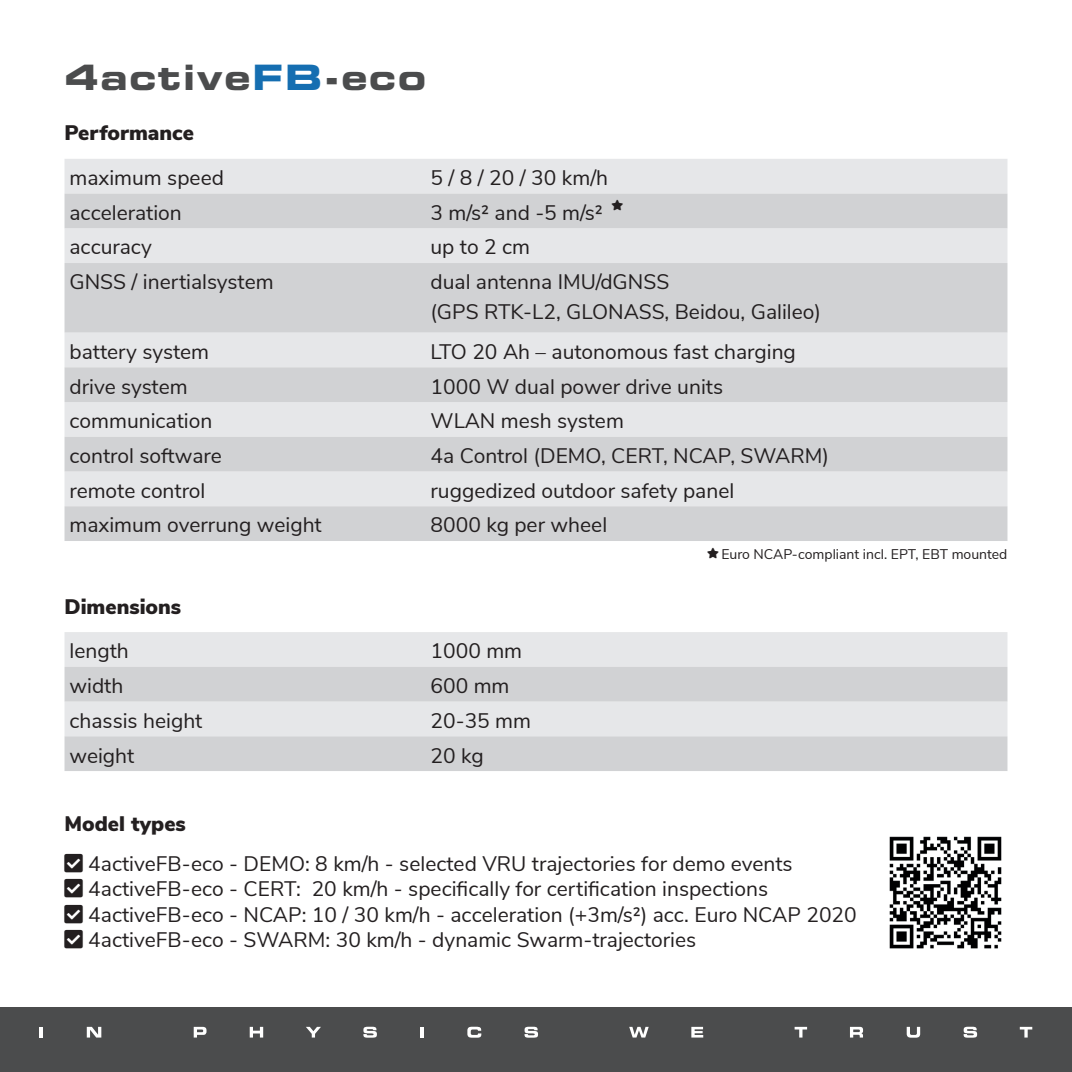
<style>
.page{position:relative;width:1072px;height:1072px;background:#fff}
.page>*{position:absolute;margin:0;border:0;box-sizing:border-box;transform-origin:0 0}
.t1{font:35px "Eurostile Bold Extended Two";letter-spacing:.05em;color:#4b4c4d}
.Text{font:21px "Nunito Sans";color:#231f20}
.t2{font:900 21px "Nunito Sans";color:#231f20}
.t3{font:14px "Nunito Sans";color:#231f20}
.s1{color:#156eb1}
</style>
<div class="page">
<div style="left:0;top:1007px;width:1071px;height:64px;background:#4b4c4d"></div>
<svg style="left:40px;top:1027px;width:3px;height:10px"></svg>
<svg style="left:87px;top:1026px;width:14px;height:11px"></svg>
<svg style="left:194px;top:1026px;width:12px;height:11px"></svg>
<svg style="left:250px;top:1026px;width:13px;height:11px"></svg>
<svg style="left:306px;top:1026px;width:15px;height:11px"></svg>
<svg style="left:363px;top:1026px;width:14px;height:11px"></svg>
<hr style="left:420px;top:1026px;width:4px;height:11px;background:#fff">
<svg style="left:467px;top:1026px;width:14px;height:11px"></svg>
<svg style="left:524px;top:1026px;width:14px;height:11px"></svg>
<svg style="left:629px;top:1026px;width:19px;height:11px"></svg>
<svg style="left:691px;top:1026px;width:12px;height:11px"></svg>
<svg style="left:794px;top:1026px;width:13px;height:11px"></svg>
<svg style="left:850px;top:1026px;width:13px;height:11px"></svg>
<svg style="left:906px;top:1026px;width:14px;height:11px"></svg>
<svg style="left:963px;top:1026px;width:14px;height:11px"></svg>
<svg style="left:1019px;top:1026px;width:13px;height:11px"></svg>
<div style="left:64px;top:159px;width:943px;height:34px;background:#e6e7e9"></div>
<svg style="left:64px;top:193px;width:943px;height:348px;background:#d9dadc"></svg>
<div style="left:64px;top:632px;width:943px;height:35px;background:#e6e7e9"></div>
<svg style="left:64px;top:667px;width:943px;height:104px;background:#d8d9db"></svg>
<img style="left:889px;top:836px;width:113px;height:113px">
<svg style="left:611px;top:200px;width:12px;height:11px"></svg>
<p class="t1" style="left:64px;top:53px;width:363px">4active<span class="s1">FB</span>-eco</p>
<p class="t2" style="left:64px;top:118px;width:131px">Performance</p>
<p class="Text" style="left:69px;top:162px;width:156px">maximum speed</p>
<p class="Text" style="left:430px;top:162px;width:179px">5 / 8 / 20 / 30 km/h</p>
<p class="Text" style="left:69px;top:197px;width:114px">acceleration</p>
<p class="Text" style="left:430px;top:197px;width:174px">3 m/s² and -5 m/s²</p>
<p class="Text" style="left:69px;top:232px;width:84px">accuracy</p>
<p class="Text" style="left:430px;top:232px;width:101px">up to 2 cm</p>
<p class="Text" style="left:69px;top:266px;width:206px">GNSS / inertialsystem</p>
<p class="Text" style="left:430px;top:266px;width:240px">dual antenna IMU/dGNSS</p>
<p class="Text" style="left:430px;top:297px;width:392px">(GPS RTK-L2, GLONASS, Beidou, Galileo)</p>
<p class="Text" style="left:69px;top:336px;width:141px">battery system</p>
<p class="Text" style="left:430px;top:336px;width:367px">LTO 20 Ah – autonomous fast charging</p>
<p class="Text" style="left:69px;top:371px;width:120px">drive system</p>
<p class="Text" style="left:430px;top:371px;width:294px">1000 W dual power drive units</p>
<p class="Text" style="left:69px;top:405px;width:144px">communication</p>
<p class="Text" style="left:430px;top:405px;width:195px">WLAN mesh system</p>
<p class="Text" style="left:69px;top:440px;width:154px">control software</p>
<p class="Text" style="left:430px;top:440px;width:400px">4a Control (DEMO, CERT, NCAP, SWARM)</p>
<p class="Text" style="left:69px;top:475px;width:137px">remote control</p>
<p class="Text" style="left:430px;top:475px;width:305px">ruggedized outdoor safety panel</p>
<p class="Text" style="left:69px;top:510px;width:254px">maximum overrung weight</p>
<p class="Text" style="left:430px;top:510px;width:178px">8000 kg per wheel</p>
<p class="t2" style="left:64px;top:591px;width:118px">Dimensions</p>
<p class="Text" style="left:69px;top:635px;width:61px">length</p>
<p class="Text" style="left:430px;top:635px;width:93px">1000 mm</p>
<p class="Text" style="left:69px;top:670px;width:55px">width</p>
<p class="Text" style="left:430px;top:670px;width:80px">600 mm</p>
<p class="Text" style="left:69px;top:705px;width:134px">chassis height</p>
<p class="Text" style="left:430px;top:705px;width:102px">20-35 mm</p>
<p class="Text" style="left:69px;top:740px;width:66px">weight</p>
<p class="Text" style="left:430px;top:740px;width:55px">20 kg</p>
<p class="t3" style="left:707px;top:544px;width:302px">▲▼ Euro NCAP-compliant incl. EPT, EBT mounted</p>
<p class="t2" style="left:64px;top:808px;width:123px">Model types</p>
<p class="Text" style="left:64px;top:848px;width:729px">▲❑◆ 4activeFB-eco - DEMO: 8 km/h - selected VRU trajectories for demo events</p>
<p class="Text" style="left:64px;top:873px;width:705px">▲❑◆ 4activeFB-eco - CERT: 20 km/h - specifically for certification inspections</p>
<p class="Text" style="left:64px;top:899px;width:793px">▲❑◆ 4activeFB-eco - NCAP: 10 / 30 km/h - acceleration (+3m/s²) acc. Euro NCAP 2020</p>
<p class="Text" style="left:64px;top:924px;width:633px">▲❑◆ 4activeFB-eco - SWARM: 30 km/h - dynamic Swarm-trajectories</p>
</div>
